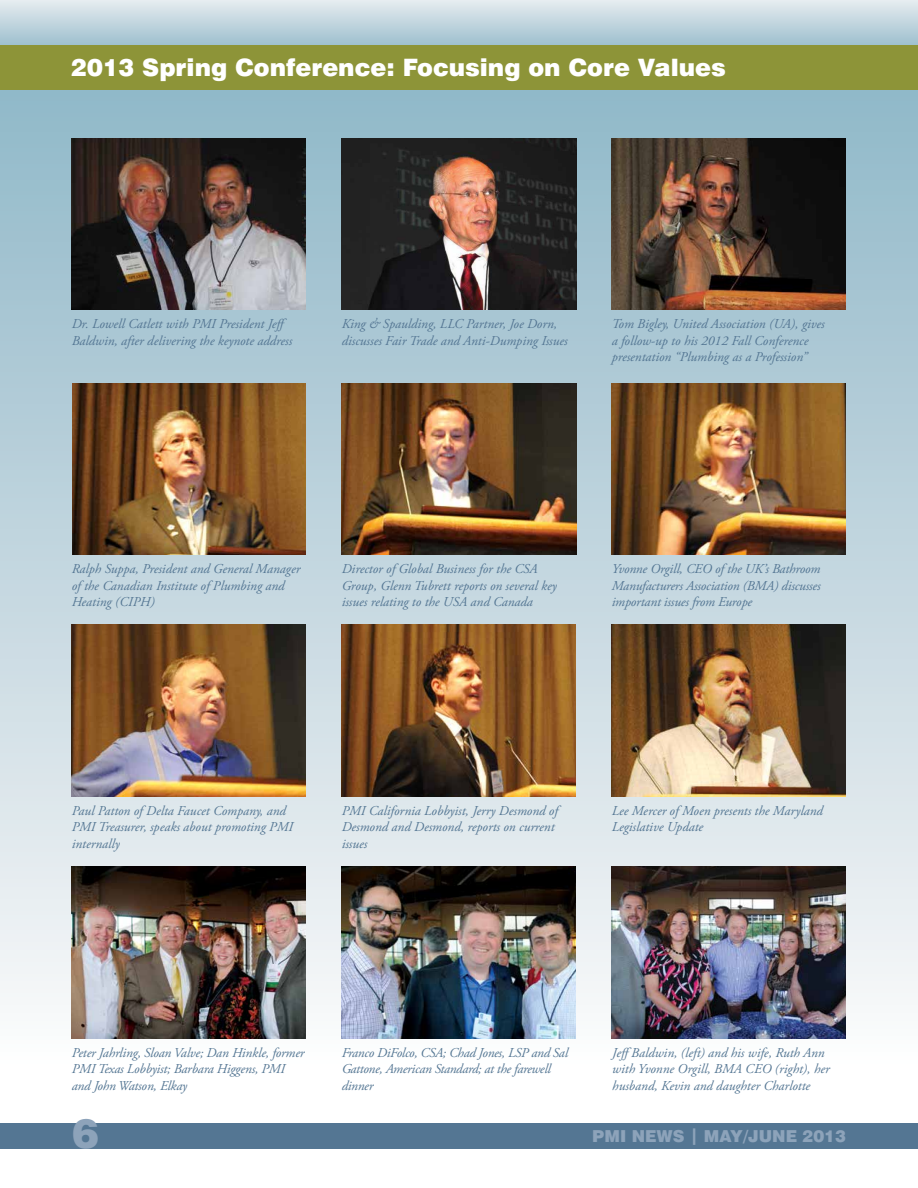
<style>
.page{position:relative;width:918px;height:1188px;background:#fff}
.page>*{position:absolute;margin:0;border:0;box-sizing:border-box;transform-origin:0 0}
.t1{font:900 40.5px "Swiss 721 BT";color:#8da3ba}
.t2{font:900 24px "Swiss 721 BT";color:#fff}
.t3{font:900 16.5px "Swiss 721 BT";color:#8da3ba}
.t4{font:italic 13.5px/16.5px "Adobe Garamond Pro";color:#547693}
.t5{font:italic 13.5px/16.5px "Adobe Garamond Pro";letter-spacing:-.02em;color:#547693}
</style>
<div class="page">
<svg style="left:0;top:0;width:918px;height:45px;background:#c2d6df"></svg>
<div style="left:0;top:67px;width:918px;height:1013px;background:linear-gradient(to bottom,#8bb4c5,#fdfbfc)"></div>
<div style="left:0;top:45px;width:918px;height:45px;background:#8d9438"></div>
<div style="left:0;top:1123px;width:918px;height:25px;background:#547693"></div>
<img style="left:72px;top:383px;width:234px;height:172px">
<img style="left:342px;top:383px;width:234px;height:172px">
<img style="left:612px;top:383px;width:234px;height:172px">
<img style="left:72px;top:625px;width:234px;height:171px">
<img style="left:342px;top:625px;width:234px;height:171px">
<img style="left:612px;top:625px;width:234px;height:171px">
<img style="left:72px;top:138px;width:234px;height:172px">
<img style="left:612px;top:867px;width:234px;height:171px">
<img style="left:342px;top:867px;width:234px;height:171px">
<img style="left:612px;top:138px;width:234px;height:172px">
<img style="left:342px;top:138px;width:234px;height:172px">
<img style="left:72px;top:867px;width:234px;height:171px">
<h2 class="t2" style="left:71px;top:53px;width:656px">2013 Spring Conference: Focusing on Core Values</h2>
<p class="t4" style="left:72px;top:316px;width:222px">Dr. Lowell Catlett with PMI President Jeff<br>Baldwin, after delivering the keynote address</p>
<p class="t4" style="left:342px;top:316px;width:228px">King &amp; Spaulding, LLC Partner, Joe Dorn, discusses Fair Trade and Anti-Dumping Issues</p>
<p class="t4" style="left:612px;top:316px;width:215px">Tom Bigley, United Association (UA), gives a follow-up to his 2012 Fall Conference presentation “Plumbing as a Profession”</p>
<p class="t4" style="left:72px;top:561px;width:230px">Ralph Suppa, President and General Manager of the Canadian Institute of Plumbing and<br>Heating (CIPH)</p>
<p class="t4" style="left:342px;top:561px;width:217px">Director of Global Business for the CSA<br>Group, Glenn Tubrett reports on several key issues relating to the USA and Canada</p>
<p class="t4" style="left:612px;top:561px;width:211px;text-align:justify">Yvonne Orgill, CEO of the UK’s Bathroom Manufacturers Association (BMA) discusses important issues from Europe</p>
<p class="t4" style="left:72px;top:803px;width:223px">Paul Patton of Delta Faucet Company, and<br>PMI Treasurer, speaks about promoting PMI internally</p>
<p class="t4" style="left:342px;top:803px;width:218px">PMI California Lobbyist, Jerry Desmond of<br>Desmond and Desmond, reports on current issues</p>
<p class="t4" style="left:612px;top:803px;width:213px">Lee Mercer of Moen presents the Maryland<br>Legislative Update</p>
<p class="t4" style="left:72px;top:1045px;width:234px">Peter Jahrling, Sloan Valve; Dan Hinkle, former<br>PMI Texas Lobbyist; Barbara Higgens, PMI and John Watson, Elkay</p>
<p class="t5" style="left:342px;top:1045px;width:228px">Franco DiFolco, CSA; Chad Jones, LSP and Sal<br>Gattone, American Standard; at the farewell dinner</p>
<p class="t4" style="left:612px;top:1045px;width:219px">JeffBaldwin, (left) and his wife, Ruth Ann with Yvonne Orgill, BMA CEO (right), her husband, Kevin and daughter Charlotte</p>
<h1 class="t1" style="left:72px;top:1109px;width:28px">6</h1>
<p class="t3" style="left:592px;top:1126px;width:255px">PMI News | may/june 2013</p>
</div>
